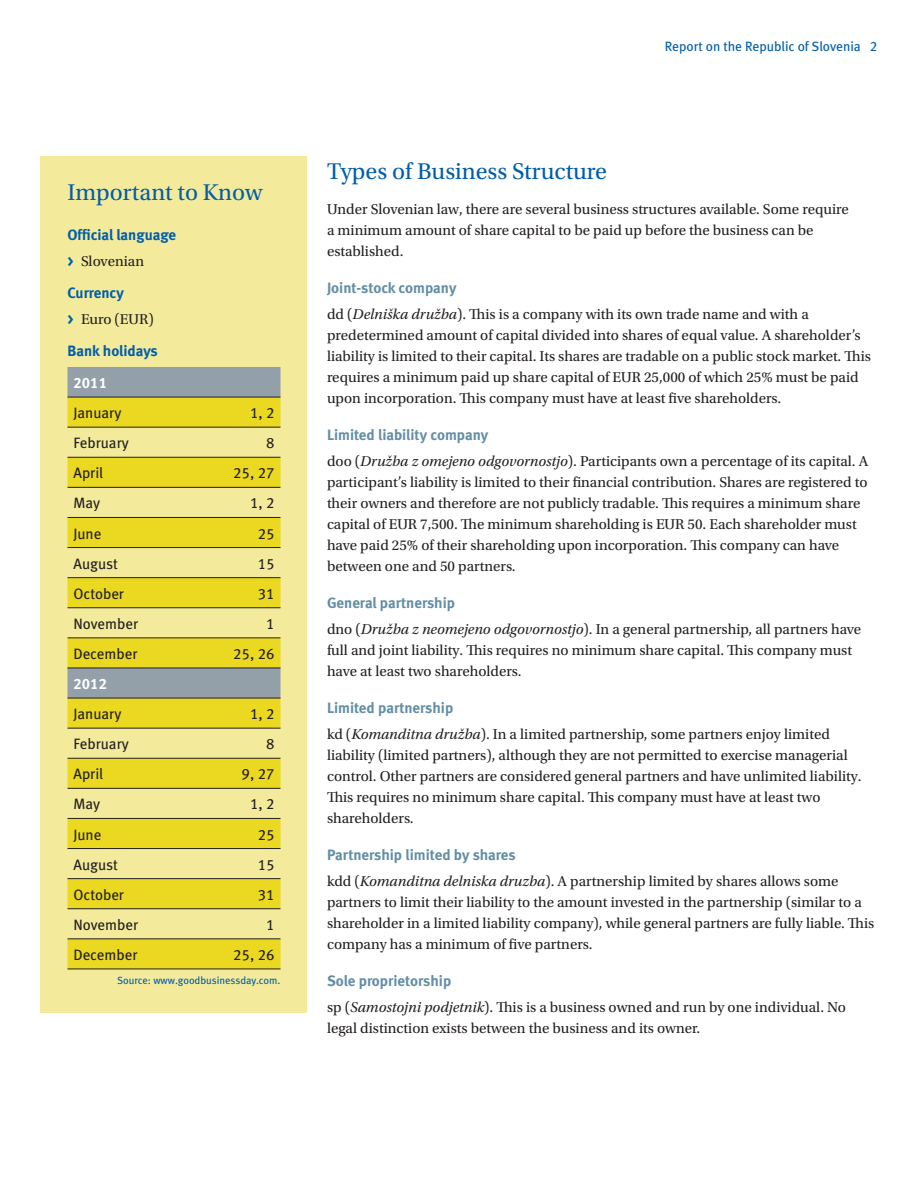
<style>
.page{position:relative;width:918px;height:1188px;background:#fff}
.page>*{position:absolute;margin:0;border:0;box-sizing:border-box;transform-origin:0 0}
.Heading_3{font:24px "Utopia Std";color:#015dab}
.Bullet_Point{font:15px/21px "Utopia Std";color:#231f20}
.Table_Data{font:15px "Meta Book LF";color:#231f20}
.Heading_4{font:15px "Meta Bold LF";color:#638ea5}
.Heading_4-2{font:15px "Meta Bold LF";color:#015dab}
.Table_Column_Header{font:15px "Meta Bold LF";color:#fff}
.Page_header{font:13.5px "Meta Book LF";color:#015dab}
.Contributor_Credit{font:10.5px "Meta Book LF";color:#015dab}
.s1{font-style:italic}
</style>
<div class="page">
<div style="left:40px;top:156px;width:268px;height:856px;background:#f3eb9b"></div>
<div style="left:68px;top:367px;width:212px;height:30px;background:#94a0a9"></div>
<svg style="left:68px;top:398px;width:212px;height:571px;fill:#ead821"></svg>
<hr style="left:68px;top:397px;width:212px;height:1px;background:#231f20">
<hr style="left:68px;top:427px;width:212px;height:1px;background:#231f20">
<hr style="left:68px;top:457px;width:212px;height:1px;background:#231f20">
<hr style="left:68px;top:487px;width:212px;height:1px;background:#231f20">
<hr style="left:68px;top:517px;width:212px;height:1px;background:#231f20">
<hr style="left:68px;top:547px;width:212px;height:1px;background:#231f20">
<hr style="left:68px;top:577px;width:212px;height:1px;background:#231f20">
<hr style="left:68px;top:607px;width:212px;height:1px;background:#231f20">
<hr style="left:68px;top:637px;width:212px;height:1px;background:#231f20">
<hr style="left:68px;top:668px;width:212px;height:1px;background:#231f20">
<hr style="left:68px;top:698px;width:212px;height:1px;background:#231f20">
<hr style="left:68px;top:728px;width:212px;height:1px;background:#231f20">
<hr style="left:68px;top:758px;width:212px;height:1px;background:#231f20">
<hr style="left:68px;top:788px;width:212px;height:1px;background:#231f20">
<hr style="left:68px;top:818px;width:212px;height:1px;background:#231f20">
<hr style="left:68px;top:848px;width:212px;height:1px;background:#231f20">
<hr style="left:68px;top:878px;width:212px;height:1px;background:#231f20">
<hr style="left:68px;top:908px;width:212px;height:1px;background:#231f20">
<hr style="left:68px;top:938px;width:212px;height:1px;background:#231f20">
<hr style="left:68px;top:969px;width:212px;height:1px;background:#231f20">
<p class="Heading_3" style="left:68px;top:180px;width:196px">Important to Know</p>
<p class="Heading_4-2" style="left:68px;top:226px;width:110px">Official language</p>
<p class="Bullet_Point" style="left:81px;top:251px;width:65px">Slovenian</p>
<p class="Heading_4-2" style="left:68px;top:283px;width:58px">Currency</p>
<p class="Bullet_Point" style="left:81px;top:309px;width:74px">Euro (EUR)</p>
<p class="Heading_4-2" style="left:68px;top:341px;width:92px">Bank holidays</p>
<p class="Table_Column_Header" style="left:74px;top:373px;width:35px">2011</p>
<p class="Table_Data" style="left:74px;top:403px;width:50px">January</p>
<p class="Table_Data" style="left:250px;top:403px;width:24px">1, 2</p>
<p class="Table_Data" style="left:74px;top:434px;width:57px">February</p>
<p class="Table_Data" style="left:266px;top:434px;width:10px">8</p>
<p class="Table_Data" style="left:74px;top:464px;width:31px">April</p>
<p class="Table_Data" style="left:233px;top:464px;width:43px">2 5, 27</p>
<p class="Table_Data" style="left:74px;top:494px;width:28px">May</p>
<p class="Table_Data" style="left:250px;top:494px;width:24px">1, 2</p>
<p class="Table_Data" style="left:74px;top:524px;width:29px">June</p>
<p class="Table_Data" style="left:258px;top:524px;width:18px">2 5</p>
<p class="Table_Data" style="left:74px;top:554px;width:46px">August</p>
<p class="Table_Data" style="left:258px;top:554px;width:18px">15</p>
<p class="Table_Data" style="left:74px;top:584px;width:52px">October</p>
<p class="Table_Data" style="left:258px;top:584px;width:18px">31</p>
<p class="Table_Data" style="left:74px;top:614px;width:66px">November</p>
<p class="Table_Data" style="left:266px;top:614px;width:10px">1</p>
<p class="Table_Data" style="left:74px;top:644px;width:65px">December</p>
<p class="Table_Data" style="left:233px;top:644px;width:43px">2 5, 26</p>
<p class="Table_Column_Header" style="left:74px;top:674px;width:35px">2012</p>
<p class="Table_Data" style="left:74px;top:704px;width:50px">January</p>
<p class="Table_Data" style="left:250px;top:704px;width:24px">1, 2</p>
<p class="Table_Data" style="left:74px;top:735px;width:57px">February</p>
<p class="Table_Data" style="left:266px;top:735px;width:10px">8</p>
<p class="Table_Data" style="left:74px;top:765px;width:31px">April</p>
<p class="Table_Data" style="left:242px;top:765px;width:34px">9, 27</p>
<p class="Table_Data" style="left:74px;top:795px;width:28px">May</p>
<p class="Table_Data" style="left:250px;top:795px;width:24px">1, 2</p>
<p class="Table_Data" style="left:74px;top:825px;width:29px">June</p>
<p class="Table_Data" style="left:258px;top:825px;width:18px">2 5</p>
<p class="Table_Data" style="left:74px;top:855px;width:46px">August</p>
<p class="Table_Data" style="left:258px;top:855px;width:18px">15</p>
<p class="Table_Data" style="left:74px;top:885px;width:52px">October</p>
<p class="Table_Data" style="left:258px;top:885px;width:18px">31</p>
<p class="Table_Data" style="left:74px;top:915px;width:66px">November</p>
<p class="Table_Data" style="left:266px;top:915px;width:10px">1</p>
<p class="Table_Data" style="left:74px;top:945px;width:65px">December</p>
<p class="Table_Data" style="left:233px;top:945px;width:43px">2 5, 26</p>
<p class="Contributor_Credit" style="left:117px;top:974px;width:165px">Source: www.goodbusinessday.com.</p>
<p class="Heading_4-2" style="left:68px;top:252px;width:8px">&gt;</p>
<p class="Heading_4-2" style="left:68px;top:310px;width:8px">&gt;</p>
<p class="Page_header" style="left:665px;top:38px;width:197px">Report on the Republic of Slovenia</p>
<p class="Heading_3" style="left:327px;top:159px;width:282px">Types of Business Structure</p>
<p class="Bullet_Point" style="left:327px;top:199px;width:523px">Under Slovenian law, there are several business structures available. Some require a minimum amount of share capital to be paid up before the business can be established.</p>
<p class="Heading_4" style="left:327px;top:278px;width:131px">Joint-stock company</p>
<p class="Bullet_Point" style="left:327px;top:304px;width:545px">dd (<span class="s1">Delniška družba</span>). This is a company with its own trade name and with a predetermined amount of capital divided into shares of equal value. A shareholder’s liability is limited to their capital. Its shares are tradable on a public stock market. This requires a minimum paid up share capital of EUR 25,000 of which 25% must be paid upon incorporation. This company must have at least five shareholders.</p>
<p class="Heading_4" style="left:327px;top:425px;width:163px">Limited liability company</p>
<p class="Bullet_Point" style="left:327px;top:451px;width:543px">doo (<span class="s1">Družba z omejeno odgovornostjo</span>). Participants own a percentage of its capital. A participant’s liability is limited to their financial contribution. Shares are registered to their owners and therefore are not publicly tradable. This requires a minimum share capital of EUR 7,500. The minimum shareholding is EUR 50. Each shareholder must have paid 25% of their shareholding upon incorporation. This company can have between one and 50 partners.</p>
<p class="Heading_4" style="left:327px;top:593px;width:130px">General partnership</p>
<p class="Bullet_Point" style="left:327px;top:619px;width:536px">dno (<span class="s1">Družba z neomejeno odgovornostjo</span>). In a general partnership, all partners have full and joint liability. This requires no minimum share capital. This company must have at least two shareholders.</p>
<p class="Heading_4" style="left:327px;top:698px;width:128px">Limited partnership</p>
<p class="Bullet_Point" style="left:327px;top:724px;width:536px">kd (<span class="s1">Komanditna družba</span>). In a limited partnership, some partners enjoy limited liability (limited partners), although they are not permitted to exercise managerial control. Other partners are considered general partners and have unlimited liability.<br>This requires no minimum share capital. This company must have at least two shareholders.</p>
<p class="Heading_4" style="left:327px;top:845px;width:190px">Partnership limited by shares</p>
<p class="Bullet_Point" style="left:327px;top:871px;width:549px">kdd (<span class="s1">Komanditna delniska druzba</span>). A partnership limited by shares allows some partners to limit their liability to the amount invested in the partnership (similar to a shareholder in a limited liability company), while general partners are fully liable. This company has a minimum of five partners.</p>
<p class="Heading_4" style="left:327px;top:971px;width:126px">Sole proprietorship</p>
<p class="Bullet_Point" style="left:327px;top:997px;width:521px">sp (<span class="s1">Samostojni podjetnik</span>). This is a business owned and run by one individual. No legal distinction exists between the business and its owner.</p>
</div>
